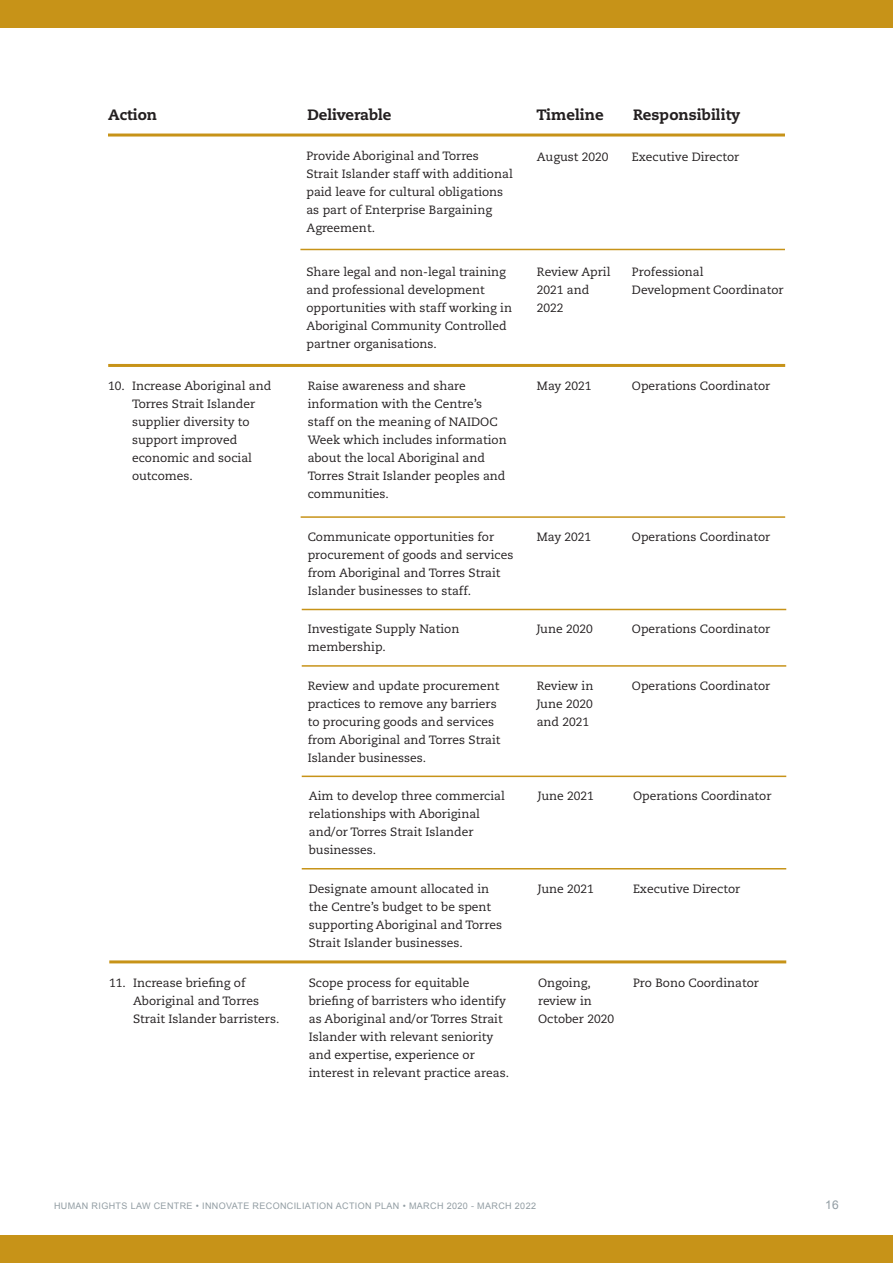
<style>
.page{position:relative;width:893px;height:1263px;background:#fff}
.page>*{position:absolute;margin:0;border:0;box-sizing:border-box;transform-origin:0 0}
.t1{font:800 15px "Caecilia LT Pro 85";color:#231f20}
.Table{font:12px/18px "Caecilia LT Pro 55 Roman";color:#231f20}
.t2{font:12px "Arial";color:#929da3}
.t3{font:9px "Arial";letter-spacing:.04em;color:#929da3}
</style>
<div class="page">
<div style="left:0;top:1236px;width:893px;height:27px;background:#c79318"></div>
<div style="left:0;top:0;width:893px;height:27px;background:#c79318"></div>
<hr style="left:108px;top:134px;width:677px;height:3px;background:#c79318">
<hr style="left:300px;top:249px;width:485px;height:1px;background:#c79318">
<hr style="left:108px;top:364px;width:677px;height:3px;background:#c79318">
<hr style="left:301px;top:516px;width:484px;height:2px;background:#c79318">
<hr style="left:302px;top:609px;width:484px;height:1px;background:#c79318">
<hr style="left:302px;top:665px;width:484px;height:2px;background:#c79318">
<hr style="left:302px;top:775px;width:484px;height:2px;background:#c79318">
<hr style="left:302px;top:868px;width:484px;height:1px;background:#c79318">
<hr style="left:109px;top:960px;width:677px;height:3px;background:#c79318">
<p class="t1" style="left:108px;top:104px;width:51px">Action</p>
<p class="t1" style="left:308px;top:104px;width:86px">Deliverable</p>
<p class="t1" style="left:536px;top:104px;width:69px">Timeline</p>
<p class="t1" style="left:633px;top:104px;width:109px">Responsibility</p>
<p class="Table" style="left:306px;top:147px;width:208px">Provide Aboriginal and Torres<br>Strait Islander staff with additional paid leave for cultural obligations as part of Enterprise Bargaining<br>Agreement.</p>
<p class="Table" style="left:537px;top:148px;width:73px">August 2020</p>
<p class="Table" style="left:632px;top:148px;width:109px">Executive Director</p>
<p class="Table" style="left:306px;top:262px;width:207px">Share legal and non-legal training and professional development opportunities with staff working in<br>Aboriginal Community Controlled partner organisations.</p>
<p class="Table" style="left:537px;top:263px;width:75px">Review April<br>2021 and<br>2022</p>
<p class="Table" style="left:632px;top:263px;width:153px">Professional<br>Development Coordinator</p>
<p class="Table" style="left:132px;top:377px;width:141px;text-indent:-24px">10. Increase Aboriginal and<br>Torres Strait Islander supplier diversity to support improved economic and social outcomes.</p>
<p class="Table" style="left:308px;top:377px;width:201px">Raise awareness and share information with the Centre’s staff on the meaning of NAIDOC<br>Week which includes information about the local Aboriginal and<br>Torres Strait Islander peoples and communities.</p>
<p class="Table" style="left:537px;top:377px;width:56px">May 2021</p>
<p class="Table" style="left:632px;top:377px;width:140px">Operations Coordinator</p>
<p class="Table" style="left:308px;top:527px;width:207px">Communicate opportunities for procurement of goods and services from Aboriginal and Torres Strait<br>Islander businesses to staff.</p>
<p class="Table" style="left:537px;top:527px;width:56px">May 2021</p>
<p class="Table" style="left:632px;top:527px;width:140px">Operations Coordinator</p>
<p class="Table" style="left:308px;top:620px;width:153px">Investigate Supply Nation membership.</p>
<p class="Table" style="left:537px;top:620px;width:58px">June 2020</p>
<p class="Table" style="left:632px;top:620px;width:140px">Operations Coordinator</p>
<p class="Table" style="left:308px;top:676px;width:194px">Review and update procurement practices to remove any barriers to procuring goods and services from Aboriginal and Torres Strait<br>Islander businesses.</p>
<p class="Table" style="left:537px;top:676px;width:58px;text-align:justify">Review in June 2020 and 2021</p>
<p class="Table" style="left:632px;top:676px;width:140px">Operations Coordinator</p>
<p class="Table" style="left:309px;top:787px;width:198px">Aim to develop three commercial relationships with Aboriginal and/or Torres Strait Islander businesses.</p>
<p class="Table" style="left:538px;top:787px;width:58px">June 2021</p>
<p class="Table" style="left:633px;top:787px;width:140px">Operations Coordinator</p>
<p class="Table" style="left:309px;top:879px;width:195px">Designate amount allocated in the Centre’s budget to be spent supporting Aboriginal and Torres<br>Strait Islander businesses.</p>
<p class="Table" style="left:538px;top:879px;width:58px">June 2021</p>
<p class="Table" style="left:633px;top:879px;width:109px">Executive Director</p>
<p class="Table" style="left:133px;top:973px;width:148px;text-indent:-24px">11. Increase briefing of<br>Aboriginal and Torres<br>Strait Islander barristers.</p>
<p class="Table" style="left:309px;top:973px;width:202px">Scope process for equitable briefing of barristers who identify as Aboriginal and/or Torres Strait Islander with relevant seniority and expertise, experience or interest in relevant practice areas.</p>
<p class="Table" style="left:538px;top:973px;width:78px">Ongoing, review in<br>October 2020</p>
<p class="Table" style="left:633px;top:973px;width:127px">Pro Bono Coordinator</p>
<p class="t3" style="left:54px;top:1200px;width:483px">HUMAN RIGHTS LAW CENTRE • INNOVATE RECONCILIATION ACTION PLAN • MARCH 2020 - MARCH 2022</p>
<p class="t2" style="left:825px;top:1197px;width:15px">16</p>
</div>
